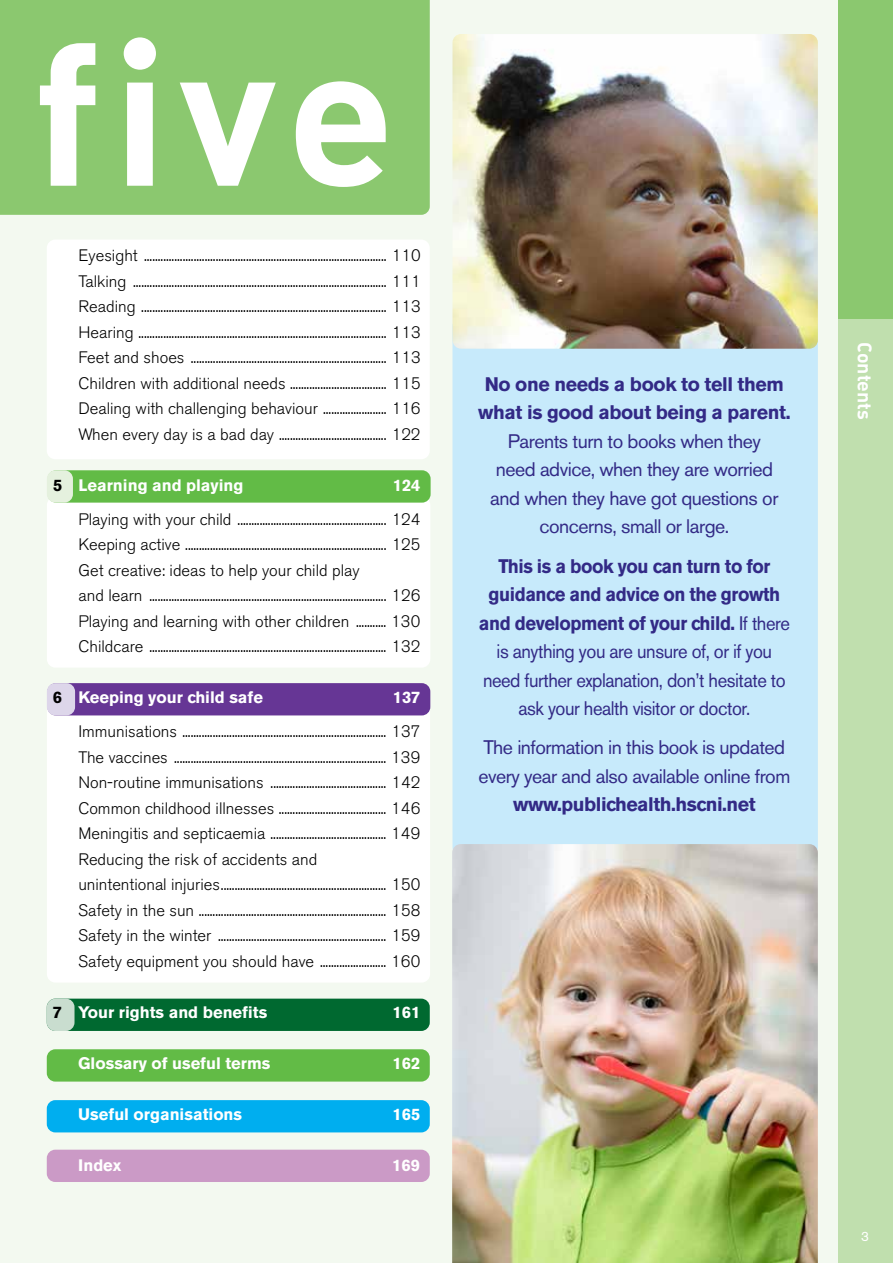
<style>
.page{position:relative;width:893px;height:1263px;background:#f3f9f0}
.page>*{position:absolute;margin:0;border:0;box-sizing:border-box;transform-origin:0 0}
.t1{font:198px "DIN Bold Alternate";color:#fff}
.t2{font:19.5px/28.5px "Akzidenz Grotesk BE";letter-spacing:-.025em;color:#332a86;text-align:center;scale:.94 1}
.t3{font:19.5px/28.5px "Akzidenz Grotesk BE";letter-spacing:-.025em;color:#332a86;text-align:center}
.t4{font:700 19.5px/28.5px "Akzidenz Grotesk BE";letter-spacing:-.02em;color:#332a86;text-align:center}
.t5{font:19.5px "DIN Bold Alternate";color:#fff}
.t6{font:300 16.5px/25.5px "Akzidenz Grotesk BE";color:#000}
.t7{font:700 16.5px "Akzidenz Grotesk BE";color:#fff}
.t8{font:13.5px "Akzidenz Grotesk BE";color:#fff}
.s1{color:#000}
.s2{font-weight:700}
</style>
<div class="page">
<div style="left:47px;top:240px;width:383px;height:219px;background:#fff;border-radius:9px"></div>
<div style="left:838px;top:0;width:55px;height:1263px;background:#c0dfae"></div>
<div style="left:838px;top:0;width:55px;height:319px;background:#8bc86f"></div>
<div style="left:452px;top:318px;width:366px;height:538px;background:#c7eafb;border-radius:9px"></div>
<img style="left:452px;top:844px;width:366px;height:419px">
<div style="left:47px;top:1150px;width:383px;height:32px;background:#cb9ac6;border-radius:9px"></div>
<div style="left:47px;top:1100px;width:383px;height:32px;background:#00aeef;border-radius:9px"></div>
<div style="left:47px;top:1049px;width:383px;height:32px;background:#62bb46;border-radius:9px"></div>
<div style="left:47px;top:999px;width:383px;height:32px;background:#006930;border-radius:9px"></div>
<div style="left:47px;top:999px;width:28px;height:32px;background:#c9ddcf;border-radius:9px"></div>
<div style="left:47px;top:699px;width:383px;height:283px;background:#fff;border-radius:9px"></div>
<div style="left:47px;top:683px;width:383px;height:32px;background:#663695;border-radius:9px"></div>
<div style="left:47px;top:683px;width:28px;height:32px;background:#ddd6ea;border-radius:9px"></div>
<div style="left:47px;top:497px;width:383px;height:171px;background:#fff;border-radius:9px"></div>
<div style="left:48px;top:470px;width:383px;height:33px;background:#62bb46;border-radius:9px"></div>
<div style="left:47px;top:470px;width:26px;height:33px;background:#e5f1de;border-radius:9px"></div>
<div style="left:0;top:0;width:430px;height:215px;background:#8bc86f"></div>
<img style="left:452px;top:34px;width:366px;height:315px">
<h1 class="t1" style="left:33px;top:-15px;width:363px">five</h1>
<p class="t6" style="left:79px;top:243px;width:344px;text-align:justify">Eyesight ........................................................................................ 110<br>Talking ............................................................................................ 111<br>Reading ......................................................................................... 113<br>Hearing .......................................................................................... 113<br>Feet and shoes ....................................................................... 113<br>Children with additional needs ................................... 115<br>Dealing with challenging behaviour ....................... 116<br>When every day is a bad day ....................................... 122</p>
<p class="t7" style="left:53px;top:476px;width:192px"><span class="s1">5</span> Learning and playing</p>
<p class="t7" style="left:393px;top:476px;width:29px">124</p>
<p class="t6" style="left:78px;top:507px;width:344px">Playing with your child ...................................................... 124<br>Keeping active ......................................................................... 125<br>Get creative: ideas to help your child play<br>and learn ...................................................................................... 126<br>Playing and learning with other children ........... 130<br>Childcare ...................................................................................... 132</p>
<p class="t7" style="left:53px;top:688px;width:212px"><span class="s1">6</span> Keeping your child safe</p>
<p class="t7" style="left:393px;top:688px;width:29px">137</p>
<p class="t6" style="left:78px;top:719px;width:344px">Immunisations .......................................................................... 137<br>The vaccines ............................................................................. 139<br>Non-routine immunisations .......................................... 142<br>Common childhood illnesses ....................................... 146<br>Meningitis and septicaemia .......................................... 149<br>Reducing the risk of accidents and<br>unintentional injuries............................................................ 150<br>Safety in the sun .................................................................... 158<br>Safety in the winter ............................................................. 159<br>Safety equipment you should have ........................ 160</p>
<p class="t7" style="left:53px;top:1002px;width:216px"><span class="s1">7</span> Your rights and benefits</p>
<p class="t7" style="left:392px;top:1002px;width:29px">161</p>
<p class="t7" style="left:78px;top:1053px;width:194px">Glossary of useful terms</p>
<p class="t7" style="left:392px;top:1053px;width:29px">162</p>
<p class="t7" style="left:78px;top:1104px;width:165px">Useful organisations</p>
<p class="t7" style="left:392px;top:1104px;width:29px">165</p>
<p class="t7" style="left:78px;top:1155px;width:45px">Index</p>
<p class="t7" style="left:392px;top:1155px;width:30px">169</p>
<p class="t4" style="left:478px;top:370px;width:314px">No one needs a book to tell them what is good about being a parent.</p>
<p class="t3" style="left:490px;top:427px;width:290px">Parents turn to books when they need advice, when they are worried and when they have got questions or concerns, small or large.</p>
<p class="t2" style="left:479px;top:551px;width:332px"><span class="s2">This is a book you can turn to for guidance and advice on the growth and development of your child.</span> If there is anything you are unsure of, or if you need further explanation, don’t hesitate to ask your health visitor or doctor.</p>
<p class="t3" style="left:478px;top:733px;width:313px;text-align:left">The information in this book is updated every year and also available online from</p>
<p class="t4" style="left:513px;top:790px;width:244px">www.publichealth.hscni.net</p>
<p class="t5" style="left:877px;top:342px;width:80px;rotate:90deg">Contents</p>
<p class="t8" style="left:861px;top:1229px;width:9px">3</p>
</div>
